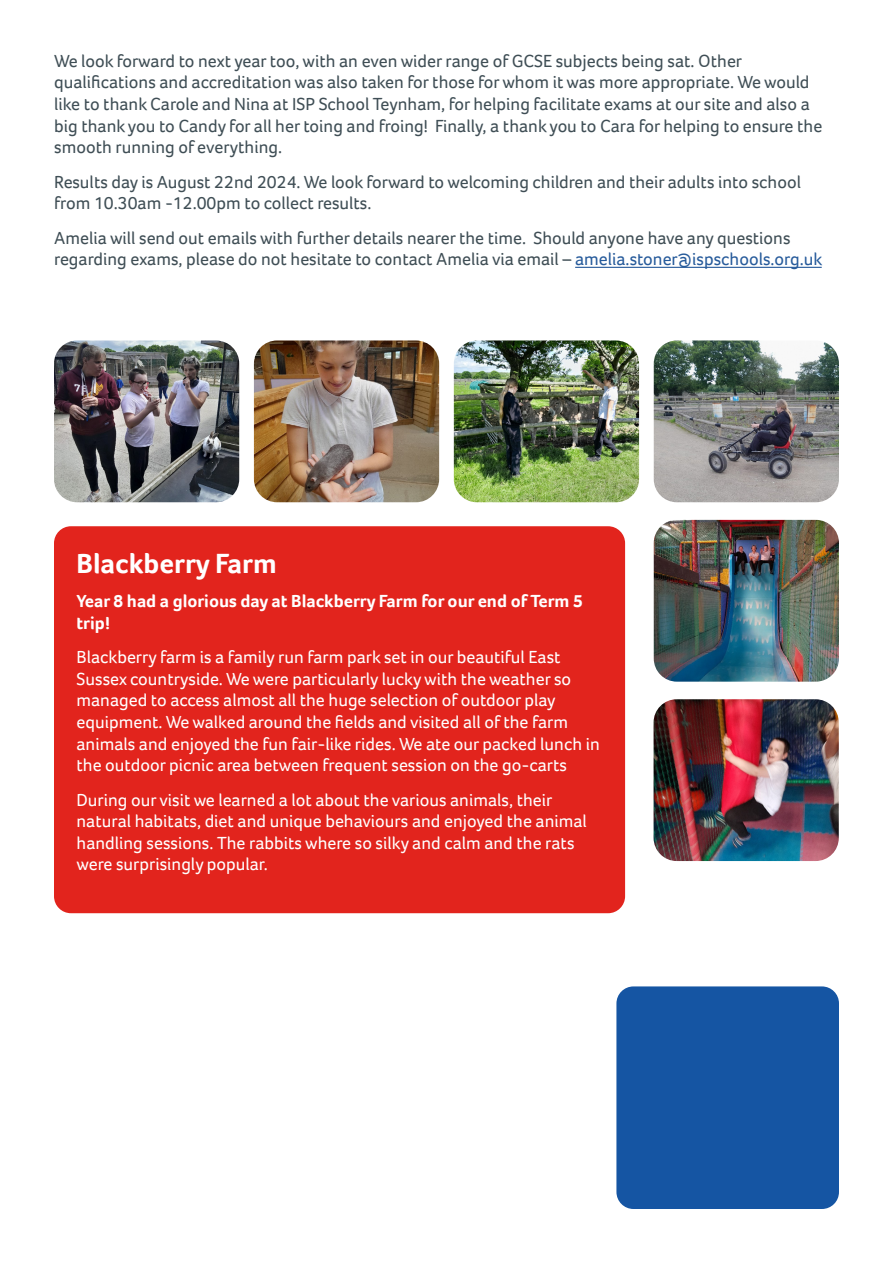
<style>
.page{position:relative;width:893px;height:1263px;background:#fff}
.page>*{position:absolute;margin:0;border:0;box-sizing:border-box;transform-origin:0 0}
.t1{font:700 28.5px "Foco";color:#fff}
.t2{font:18px/21.6px "Foco";color:#3f4e55}
.t3{font:18px/21.6px "Foco";color:#fff}
.t4{font:700 18px/21.6px "Foco";color:#fff}
.s1{color:#275b9b}
</style>
<div class="page">
<div style="left:54px;top:526px;width:571px;height:387px;background:#e2241d;border-radius:17px"></div>
<hr style="left:575px;top:267px;width:247px;height:1px;background:#275b9b">
<img style="left:54px;top:340px;width:185px;height:162px">
<img style="left:254px;top:340px;width:185px;height:162px">
<img style="left:454px;top:340px;width:185px;height:162px">
<img style="left:654px;top:340px;width:185px;height:162px">
<img style="left:654px;top:520px;width:185px;height:162px">
<img style="left:654px;top:699px;width:185px;height:162px">
<div style="left:616px;top:986px;width:223px;height:223px;background:#1555a3;border-radius:17px"></div>
<p class="t2" style="left:54px;top:50px;width:770px">We look forward to next year too, with an even wider range of GCSE subjects being sat. Other qualifications and accreditation was also taken for those for whom it was more appropriate. We would like to thank Carole and Nina at ISP School Teynham, for helping facilitate exams at our site and also a big thank you to Candy for all her toing and froing! Finally, a thank you to Cara for helping to ensure the smooth running of everything.</p>
<p class="t2" style="left:54px;top:170px;width:748px">Results day is August 22nd 2024. We look forward to welcoming children and their adults into school from 10.30am -12.00pm to collect results.</p>
<p class="t2" style="left:54px;top:226px;width:769px">Amelia will send out emails with further details nearer the time. Should anyone have any questions regarding exams, please do not hesitate to contact Amelia via email – <span class="s1">amelia.stoner@ispschools.org.uk</span></p>
<h1 class="t1" style="left:77px;top:544px;width:202px">Blackberry Farm</h1>
<p class="t4" style="left:77px;top:590px;width:508px">Year 8 had a glorious day at Blackberry Farm for our end of Term 5 trip!</p>
<p class="t3" style="left:77px;top:646px;width:525px">Blackberry farm is a family run farm park set in our beautiful East Sussex countryside. We were particularly lucky with the weather so managed to access almost all the huge selection of outdoor play equipment. We walked around the fields and visited all of the farm animals and enjoyed the fun fair-like rides. We ate our packed lunch in the outdoor picnic area between frequent session on the go-carts</p>
<p class="t3" style="left:77px;top:789px;width:512px">During our visit we learned a lot about the various animals, their natural habitats, diet and unique behaviours and enjoyed the animal handling sessions. The rabbits where so silky and calm and the rats were surprisingly popular.</p>
</div>
